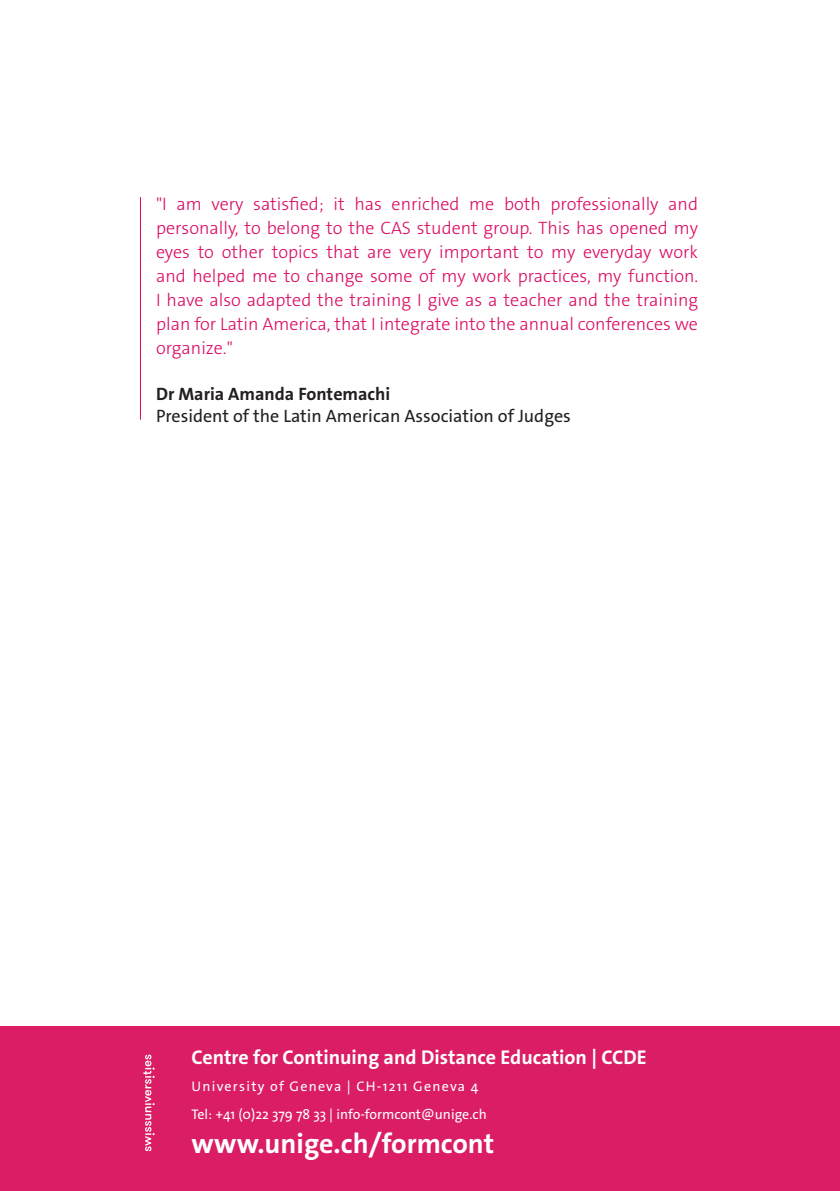
<style>
.page{position:relative;width:840px;height:1191px;background:#fff}
.page>*{position:absolute;margin:0;border:0;box-sizing:border-box;transform-origin:0 0}
.t1{font:700 28px "The Sans Os F";color:#fff}
.t2{font:700 20px "The Sans Os F";color:#fff}
.texte{font:300 18px/24px "The Sans Os F";color:#db0a62;text-align:justify}
.texte-2{font:18px "The Sans Os F";color:#231f20}
.texte-3{font:700 18px "The Sans Os F";color:#231f20}
.t3{font:14px "The Sans Os F";color:#fff}
.t4{font:14px "The Sans Os F";letter-spacing:.09em;color:#fff}
</style>
<div class="page">
<div style="left:0;top:1026px;width:839px;height:165px;background:#da1d64"></div>
<svg style="left:143px;top:1054px;width:11px;height:97px"></svg>
<hr style="left:140px;top:197px;width:1px;height:223px;background:#db0a62">
<p class="texte" style="left:156px;top:192px;width:543px">"I am very satisfied; it has enriched me both professionally and personally, to belong to the CAS student group. This has opened my eyes to other topics that are very important to my everyday work and helped me to change some of my work practices, my function.<br>I have also adapted the training I give as a teacher and the training plan for Latin America, that I integrate into the annual conferences we organize."</p>
<p class="texte-3" style="left:156px;top:383px;width:236px">Dr Maria Amanda Fontemachi</p>
<p class="texte-2" style="left:156px;top:405px;width:416px">President of the Latin American Association of Judges</p>
<p class="t2" style="left:191px;top:1044px;width:456px">Centre for Continuing and Distance Education | CCDE</p>
<p class="t4" style="left:191px;top:1077px;width:288px">University of Geneva | CH-1211 Geneva 4</p>
<p class="t3" style="left:191px;top:1105px;width:296px">Tel: +41 (0)22 379 78 33 | info-formcont@unige.ch</p>
<p class="t1" style="left:191px;top:1125px;width:304px">www.unige.ch/formcont</p>
</div>
